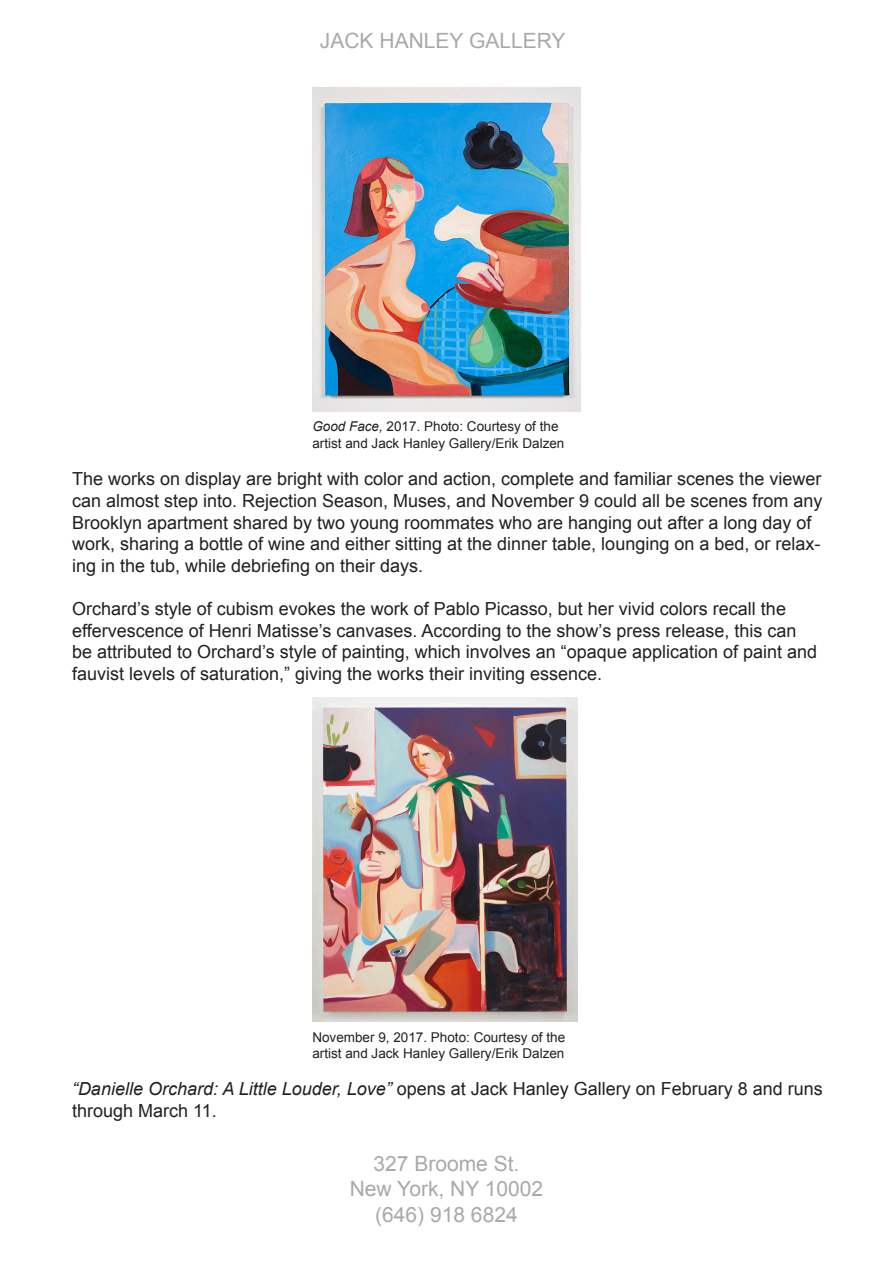
<style>
.page{position:relative;width:893px;height:1263px;background:#fff}
.page>*{position:absolute;margin:0;border:0;box-sizing:border-box;transform-origin:0 0}
.t1{font:21px/25.2px "Arial";color:#a8a9ad;text-align:center}
.t2{font:18px/21.6px "Arial";color:#231f20}
.t3{font:13.5px/16.2px "Arial";color:#231f20}
.s1{font-style:italic}
</style>
<div class="page">
<img style="left:312px;top:88px;width:269px;height:324px">
<img style="left:312px;top:698px;width:265px;height:324px">
<p class="t1" style="left:320px;top:28px;width:247px">JACK HANLEY GALLERY</p>
<p class="t3" style="left:312px;top:419px;width:254px"><span class="s1">Good Face,</span> 2017. Photo: Courtesy of the artist and Jack Hanley Gallery/Erik Dalzen</p>
<p class="t2" style="left:72px;top:468px;width:752px">The works on display are bright with color and action, complete and familiar scenes the viewer can almost step into. Rejection Season, Muses, and November 9 could all be scenes from any Brooklyn apartment shared by two young roommates who are hanging out after a long day of work, sharing a bottle of wine and either sitting at the dinner table, lounging on a bed, or relax&shy;ing in the tub, while debriefing on their days.</p>
<p class="t2" style="left:72px;top:598px;width:747px">Orchard’s style of cubism evokes the work of Pablo Picasso, but her vivid colors recall the effervescence of Henri Matisse’s canvases. According to the show’s press release, this can be attributed to Orchard’s style of painting, which involves an “opaque application of paint and fauvist levels of saturation,” giving the works their inviting essence.</p>
<p class="t3" style="left:312px;top:1029px;width:254px">November 9, 2017. Photo: Courtesy of the artist and Jack Hanley Gallery/Erik Dalzen</p>
<p class="t2" style="left:72px;top:1078px;width:752px"><span class="s1">“Danielle Orchard: A Little Louder, Love”</span> opens at Jack Hanley Gallery on February 8 and runs through March 11.</p>
<p class="t1" style="left:350px;top:1151px;width:195px">327 Broome St.<br>New York, NY 10002 (646) 918 6824</p>
</div>
